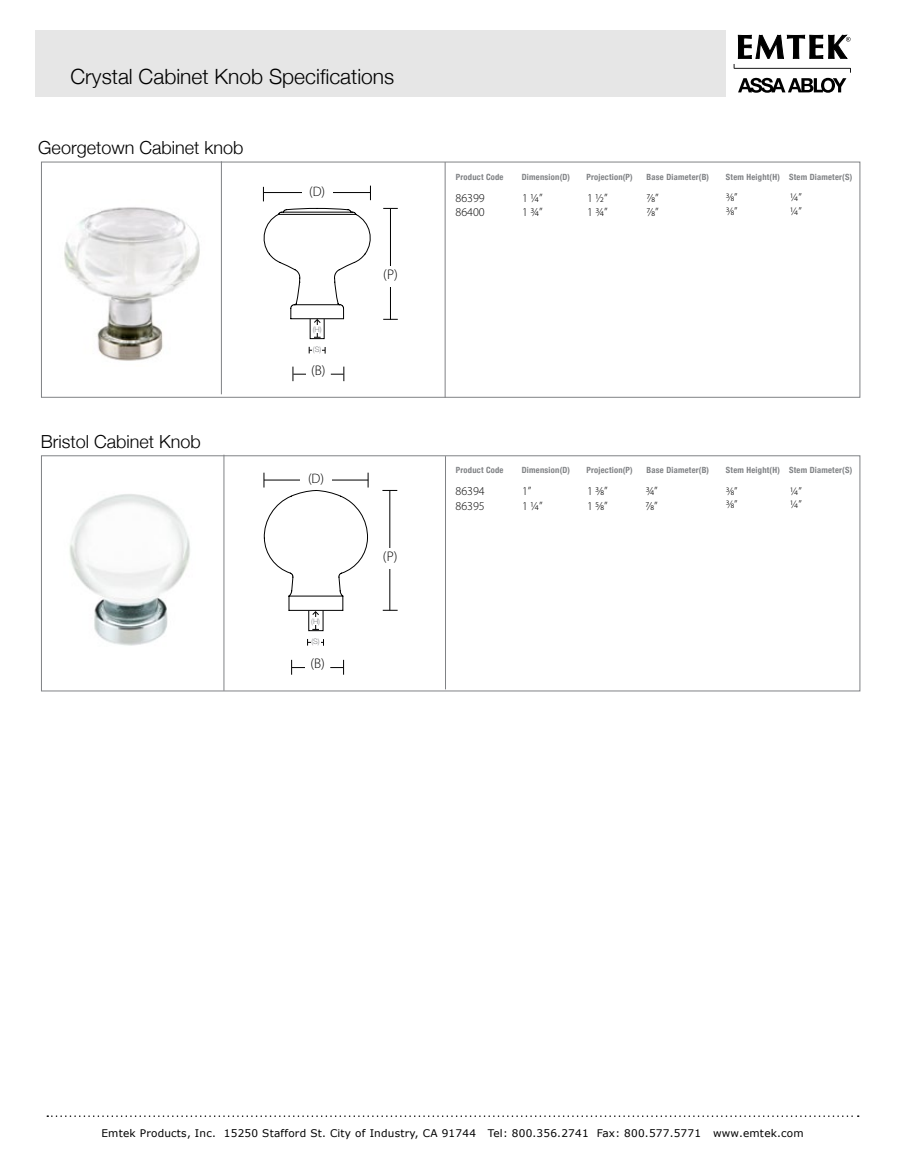
<style>
.page{position:relative;width:905px;height:1175px;background:#fff}
.page>*{position:absolute;margin:0;border:0;box-sizing:border-box;transform-origin:0 0}
.t1{font:300 21px "Helvetica Neue";color:#000}
.t2{font:300 18px "Helvetica Neue";color:#000}
.t3{font:300 13.95px "Myriad Pro";color:#000}
.t4{font:300 13.65px "Myriad Pro";color:#000}
.t5{font:300 12px/14.4px "Myriad Pro";color:#000}
.t6{font:300 11.4px/13.6px "Myriad Pro";color:#000}
.t7{font:10.5px "Verdana";letter-spacing:.02em;color:#000}
.t8{font:700 condensed 8.55px "Helvetica Neue";letter-spacing:.025em;color:#808285}
.t9{font:300 7.5px "Helvetica Neue";color:#808285}
</style>
<div class="page">
<svg style="left:733px;top:35px;width:118px;height:58px"></svg>
<div style="left:36px;top:30px;width:689px;height:67px;background:#e6e6e6"></div>
<svg style="left:47px;top:1115px;width:811px;height:1px"></svg>
<div style="left:41px;top:455px;width:819px;height:236px;border:1px solid #808285"></div>
<hr style="left:224px;top:455px;width:1px;height:236px;background:#808285">
<hr style="left:221px;top:161px;width:1px;height:233px;background:#808285">
<hr style="left:445px;top:162px;width:1px;height:236px;background:#808285">
<hr style="left:445px;top:456px;width:1px;height:233px;background:#808285">
<div style="left:41px;top:162px;width:819px;height:235px;border:1px solid #808285"></div>
<img style="left:69px;top:494px;width:121px;height:152px">
<img style="left:64px;top:207px;width:136px;height:154px">
<svg style="left:382px;top:490px;width:15px;height:1px"></svg>
<svg style="left:383px;top:610px;width:14px;height:1px"></svg>
<hr style="left:389px;top:490px;width:1px;height:120px;background:#000">
<div style="left:308px;top:610px;width:15px;height:21px;border:1px solid #000"></div>
<div style="left:374px;top:548px;width:32px;height:21px;background:#fff"></div>
<svg style="left:291px;top:660px;width:1px;height:14px"></svg>
<svg style="left:343px;top:660px;width:1px;height:14px"></svg>
<hr style="left:292px;top:667px;width:51px;height:1px;background:#000">
<div style="left:305px;top:655px;width:25px;height:21px;background:#fff"></div>
<svg style="left:263px;top:187px;width:1px;height:14px"></svg>
<svg style="left:370px;top:186px;width:1px;height:14px"></svg>
<hr style="left:264px;top:192px;width:106px;height:1px;background:#000">
<div style="left:302px;top:185px;width:30px;height:18px;background:#fff"></div>
<svg style="left:383px;top:208px;width:15px;height:1px"></svg>
<svg style="left:383px;top:319px;width:15px;height:1px"></svg>
<hr style="left:390px;top:209px;width:1px;height:111px;background:#000">
<div style="left:310px;top:319px;width:14px;height:20px;border:1px solid #000"></div>
<div style="left:375px;top:266px;width:31px;height:21px;background:#fff"></div>
<svg style="left:292px;top:366px;width:1px;height:15px"></svg>
<svg style="left:343px;top:366px;width:1px;height:15px"></svg>
<hr style="left:293px;top:374px;width:50px;height:1px;background:#000">
<div style="left:306px;top:362px;width:24px;height:21px;background:#fff"></div>
<svg style="left:309px;top:347px;width:17px;height:6px"></svg>
<svg style="left:263px;top:208px;width:108px;height:130px"></svg>
<div style="left:312px;top:325px;width:11px;height:8px;background:#fff"></div>
<div style="left:312px;top:344px;width:10px;height:11px;background:#fff"></div>
<svg style="left:307px;top:639px;width:17px;height:6px"></svg>
<svg style="left:263px;top:472px;width:106px;height:158px"></svg>
<div style="left:310px;top:617px;width:11px;height:8px;background:#fff"></div>
<div style="left:310px;top:636px;width:10px;height:11px;background:#fff"></div>
<h1 class="t1" style="left:70px;top:64px;width:325px">Crystal Cabinet Knob Specifications</h1>
<h2 class="t2" style="left:38px;top:136px;width:207px">Georgetown Cabinet knob</h2>
<h2 class="t2" style="left:41px;top:431px;width:162px">Bristol Cabinet Knob</h2>
<h3 class="t4" style="left:309px;top:183px;width:18px">(D)</h3>
<p class="t9" style="left:313px;top:325px;width:10px">(H)</p>
<p class="t9" style="left:313px;top:344px;width:10px">(S)</p>
<h3 class="t3" style="left:311px;top:362px;width:16px">(B)</h3>
<h3 class="t4" style="left:308px;top:470px;width:18px">(D)</h3>
<p class="t9" style="left:311px;top:617px;width:10px">(H)</p>
<p class="t9" style="left:311px;top:636px;width:10px">(S)</p>
<h3 class="t3" style="left:310px;top:655px;width:16px">(B)</h3>
<h3 class="t3" style="left:383px;top:266px;width:16px">(P)</h3>
<h3 class="t3" style="left:383px;top:548px;width:16px">(P)</h3>
<p class="t8" style="left:456px;top:172px;width:49px">Product Code</p>
<p class="t8" style="left:522px;top:172px;width:50px">Dimension(D)</p>
<p class="t8" style="left:586px;top:172px;width:48px">Projection(P)</p>
<p class="t8" style="left:646px;top:172px;width:64px">Base Diameter(B)</p>
<p class="t8" style="left:726px;top:172px;width:128px">Stem Height(H) Stem Diameter(S)</p>
<h3 class="t5" style="left:522px;top:190px;width:22px">1 1/4”<br>1 3/4”</h3>
<h3 class="t5" style="left:587px;top:190px;width:22px">1 1/2”<br>1 3/4”</h3>
<h3 class="t5" style="left:646px;top:190px;width:13px">7/8”<br>7/8”</h3>
<h3 class="t6" style="left:726px;top:191px;width:13px">3/8”<br>3/8”</h3>
<h3 class="t6" style="left:790px;top:191px;width:13px">1/4”<br>1/4”</h3>
<h3 class="t5" style="left:455px;top:190px;width:31px">86399<br>86400</h3>
<p class="t8" style="left:456px;top:465px;width:49px">Product Code</p>
<p class="t8" style="left:522px;top:465px;width:50px">Dimension(D)</p>
<p class="t8" style="left:586px;top:465px;width:48px">Projection(P)</p>
<p class="t8" style="left:646px;top:465px;width:64px">Base Diameter(B)</p>
<p class="t8" style="left:726px;top:465px;width:128px">Stem Height(H) Stem Diameter(S)</p>
<h3 class="t5" style="left:522px;top:484px;width:22px">1”<br>1 1/4”</h3>
<h3 class="t5" style="left:587px;top:484px;width:22px">1 3/8”<br>1 5/8”</h3>
<h3 class="t6" style="left:726px;top:484px;width:13px">3/8”<br>3/8”</h3>
<h3 class="t6" style="left:790px;top:484px;width:13px">1/4”<br>1/4”</h3>
<h3 class="t5" style="left:455px;top:484px;width:31px">86394<br>86395</h3>
<h3 class="t5" style="left:645px;top:484px;width:14px">3/4”<br>7/8”</h3>
<p class="t7" style="left:101px;top:1125px;width:703px">Emtek Products, Inc. 15250 Stafford St. City of Industry, CA 91744 Tel: 800.356.2741 Fax: 800.577.5771 www.emtek.com</p>
</div>
